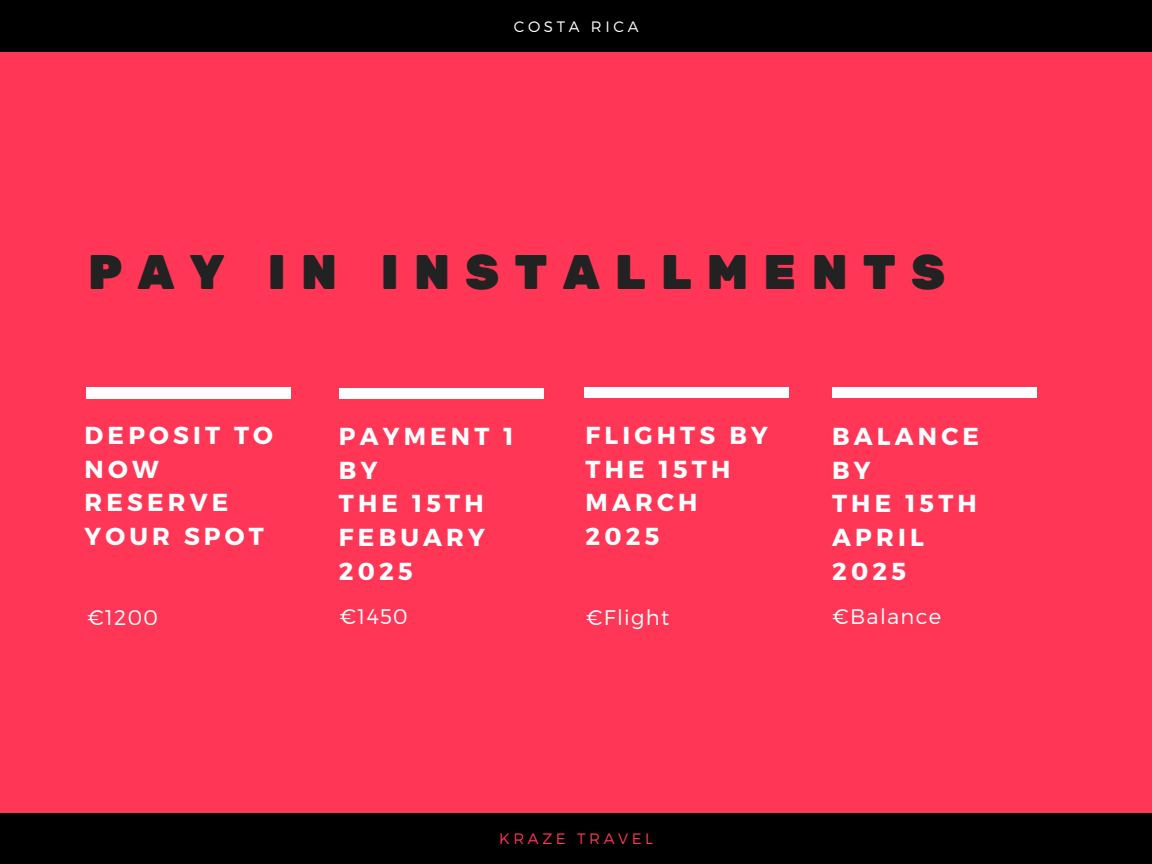
<style>
.page{position:relative;width:1152px;height:864px;background:#fff}
.page>*{position:absolute;margin:0;border:0;box-sizing:border-box;transform-origin:0 0}
.t1{font:48.3px "Rubik One";letter-spacing:.3em;color:#222}
.t2{font:700 24.6px/33.8px "Montserrat";letter-spacing:.17em;color:#fff}
.t3{font:300 21.15px "Montserrat";letter-spacing:.06em;color:#fff}
.t4{font:300 15.15px "Montserrat";letter-spacing:.24em;color:#ff3656}
.t5{font:300 15.15px "Montserrat";letter-spacing:.24em;color:#fff}
</style>
<div class="page">
<div style="left:0;top:2px;width:1149px;height:862px;background:#ff3656"></div>
<div style="left:0;top:0;width:1152px;height:52px;background:#000"></div>
<div style="left:0;top:813px;width:1152px;height:51px;background:#000"></div>
<div style="left:86px;top:388px;width:205px;height:10px;background:#fff"></div>
<div style="left:339px;top:388px;width:205px;height:10px;background:#fff"></div>
<div style="left:584px;top:387px;width:205px;height:10px;background:#fff"></div>
<div style="left:832px;top:388px;width:205px;height:10px;background:#fff"></div>
<p class="t5" style="left:514px;top:16px;width:126px">COSTA RICA</p>
<h1 class="t1" style="left:88px;top:244px;width:859px">PAY IN INSTALLMENTS</h1>
<p class="t2" style="left:85px;top:417px;width:190px">DEPOSIT TO<br>NOW<br>RESERVE<br>YOUR SPOT</p>
<p class="t2" style="left:339px;top:418px;width:176px">PAYMENT 1<br>BY<br>THE 15TH<br>FEBUARY<br>2025</p>
<p class="t3" style="left:87px;top:603px;width:72px">€1200</p>
<p class="t3" style="left:340px;top:603px;width:70px">€1450</p>
<p class="t3" style="left:832px;top:602px;width:111px">€Balance</p>
<p class="t2" style="left:586px;top:417px;width:184px">FLIGHTS BY<br>THE 15TH<br>MARCH<br>2025</p>
<p class="t2" style="left:832px;top:418px;width:148px">BALANCE<br>BY<br>THE 15TH<br>APRIL<br>2025</p>
<p class="t3" style="left:586px;top:603px;width:85px">€Flight</p>
<p class="t4" style="left:499px;top:829px;width:155px">KRAZE TRAVEL</p>
</div>
